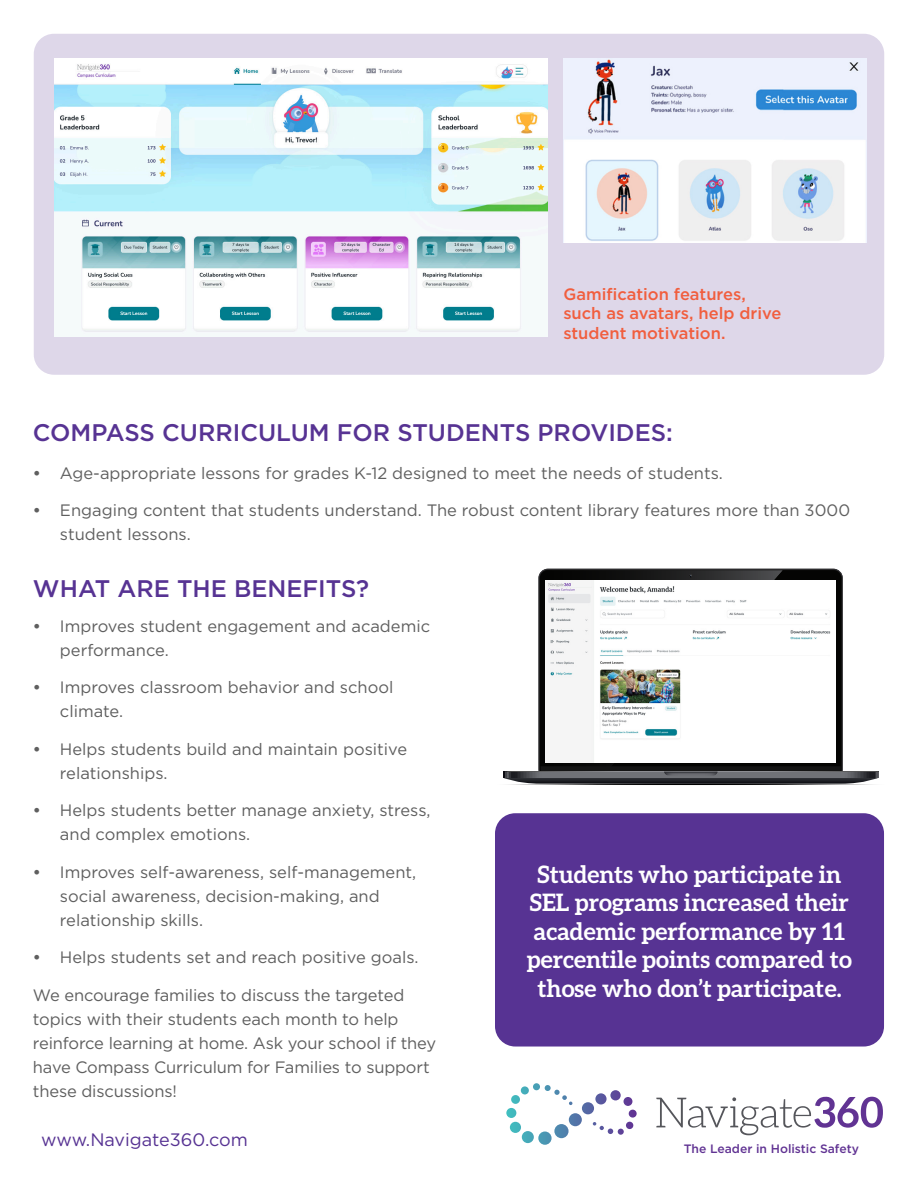
<style>
.page{position:relative;width:918px;height:1188px;background:#fff}
.page>*{position:absolute;margin:0;border:0;box-sizing:border-box;transform-origin:0 0}
.Callout_gray{font:700 24px/28.5px "Aleo";color:#fff;text-align:center}
.Subtitle{font:500 24px "Gotham";color:#573393}
.t1{font:18px "Gotham";color:#573393}
.Body_Bullets{font:16.5px/24px "Gotham";color:#5f5f5f}
.Callout{font:500 16.5px/19.5px "Gotham";color:#f15e3e}
.t2{font:500 12.15px "Gotham";color:#613393}
.s1{font-weight:500}
</style>
<div class="page">
<svg style="left:506px;top:1083px;width:131px;height:62px"></svg>
<svg style="left:656px;top:1097px;width:227px;height:38px"></svg>
<div style="left:34px;top:34px;width:850px;height:341px;background:#ded7e9;border-radius:20px"></div>
<img style="left:54px;top:59px;width:493px;height:278px">
<img style="left:563px;top:59px;width:304px;height:183px">
<div style="left:495px;top:813px;width:389px;height:234px;background:#573393;border-radius:20px"></div>
<svg style="left:491px;top:782px;width:400px;height:4px"></svg>
<div style="left:540px;top:570px;width:301px;height:207px;background:#040403;border-radius:8px"></div>
<svg style="left:540px;top:570px;width:243px;height:193px"></svg>
<svg style="left:503px;top:766px;width:376px;height:18px;background:#4b4c4f"></svg>
<svg style="left:689px;top:574px;width:3px;height:4px"></svg>
<img style="left:546px;top:581px;width:289px;height:182px">
<p class="Callout" style="left:563px;top:284px;width:220px">Gamification features, such as avatars, help drive student motivation.</p>
<p class="Subtitle" style="left:33px;top:417px;width:641px">COMPASS CURRICULUM FOR STUDENTS PROVIDES:</p>
<p class="Body_Bullets" style="left:33px;top:460px;width:692px"><span class="s1">•</span> Age-appropriate lessons for grades K-12 designed to meet the needs of students.</p>
<p class="Body_Bullets" style="left:60px;top:498px;width:792px;text-indent:-27px"><span class="s1">•</span> Engaging content that students understand. The robust content library features more than 3000 student lessons.</p>
<p class="Subtitle" style="left:33px;top:572px;width:338px">WHAT ARE THE BENEFITS?</p>
<p class="Body_Bullets" style="left:60px;top:613px;width:372px;text-indent:-27px"><span class="s1">•</span> Improves student engagement and academic performance.</p>
<p class="Body_Bullets" style="left:60px;top:675px;width:335px;text-indent:-27px"><span class="s1">•</span> Improves classroom behavior and school climate.</p>
<p class="Body_Bullets" style="left:60px;top:736px;width:349px;text-indent:-27px"><span class="s1">•</span> Helps students build and maintain positive relationships.</p>
<p class="Body_Bullets" style="left:60px;top:798px;width:372px;text-indent:-27px"><span class="s1">•</span> Helps students better manage anxiety, stress, and complex emotions.</p>
<p class="Body_Bullets" style="left:60px;top:859px;width:358px;text-indent:-27px"><span class="s1">•</span> Improves self-awareness, self-management, social awareness, decision-making, and relationship skills.</p>
<p class="Body_Bullets" style="left:33px;top:945px;width:387px"><span class="s1">•</span> Helps students set and reach positive goals.</p>
<p class="Body_Bullets" style="left:33px;top:982px;width:405px">We encourage families to discuss the targeted topics with their students each month to help reinforce learning at home. Ask your school if they have Compass Curriculum for Families to support these discussions!</p>
<p class="t1" style="left:41px;top:1128px;width:208px">www.Navigate360.com</p>
<p class="Callout_gray" style="left:527px;top:859px;width:327px">Students who participate in<br>SEL programs increased their academic performance by 11 percentile points compared to those who don’t participate.</p>
<p class="t2" style="left:684px;top:1141px;width:177px">The Leader in Holistic Safety</p>
</div>
